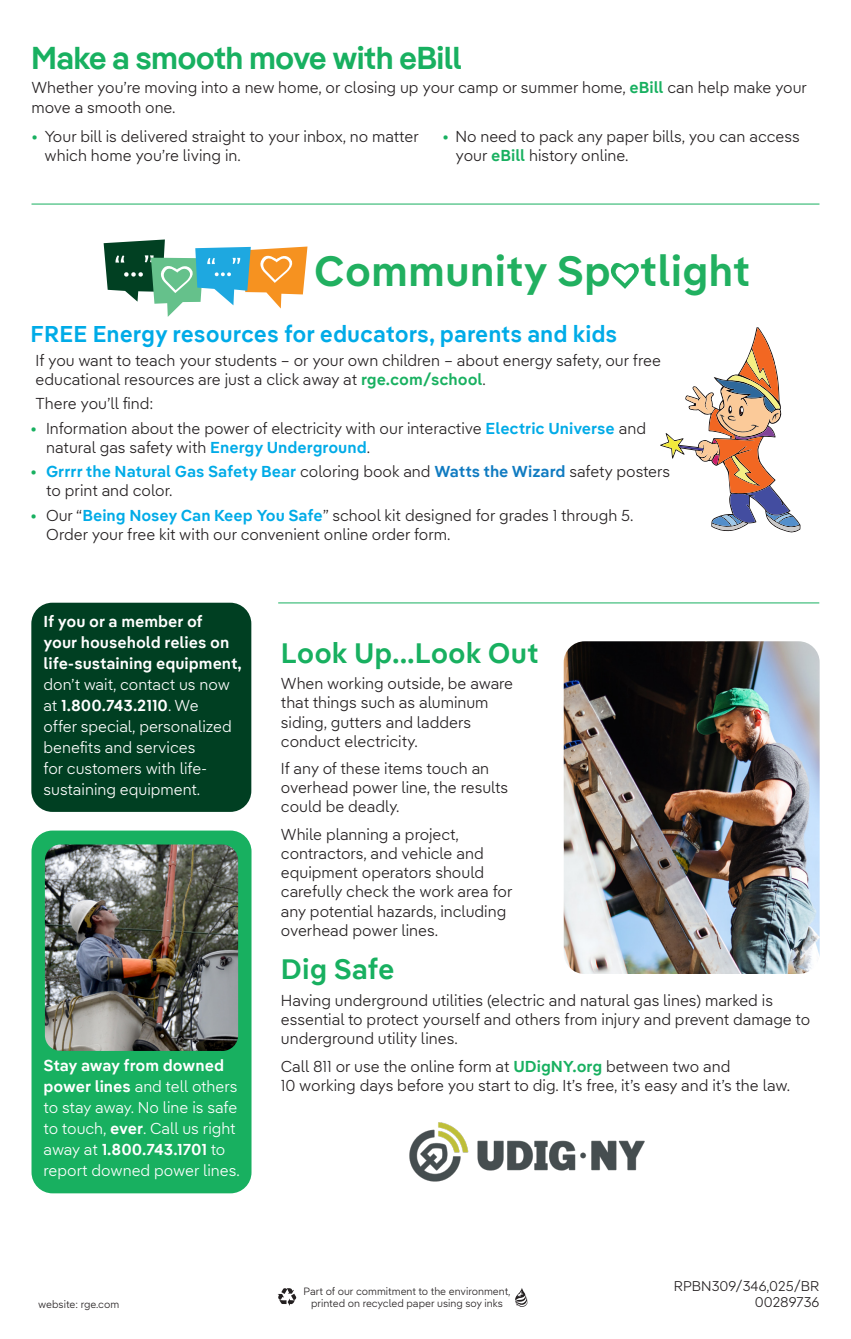
<style>
.page{position:relative;width:851px;height:1339px;background:#fff}
.page>*{position:absolute;margin:0;border:0;box-sizing:border-box;transform-origin:0 0}
.t1{font:700 42.35px "Iber Pangea Text Sm";color:#21b060}
.t2{font:700 31.5px "Iber Pangea Sm";color:#18b060}
.t3{font:700 28px "Iber Pangea Text Sm";color:#18b060}
.t4{font:700 22.75px "Iber Pangea Text Sm";color:#00abe7}
.t5{font:300 15.75px/19.2px "Iber Pangea Text";color:#231f20}
.t6{font:300 15.75px/21px "Iber Pangea Text";color:#fff}
.t7{font:700 15.75px/21px "Iber Pangea Text Sm";color:#fff}
.t8{font:700 15.75px "Iber Pangea Text Sm";color:#00abe7}
.t9{font:300 14px/16.8px "Iber Pangea Text";color:#231f20;text-align:right}
.t10{font:300 10.5px "Iber Pangea Text";color:#231f20}
.s1{font-family:"Iber Pangea Text Sm";font-weight:700;color:#18b060}
.s2{font-family:"Iber Pangea Text Sm";font-weight:700;color:#00abe7}
.s3{color:#18b060}
.s4{font-family:"Iber Pangea Text";font-weight:300;color:#231f20}
.s5{color:#107bc1}
.s6{font-family:"Iber Pangea Text";font-weight:300}
.s7{font-family:"Iber Pangea Text Sm";font-weight:700}
</style>
<div class="page">
<div style="left:32px;top:830px;width:219px;height:363px;background:#18b060;border-radius:21px"></div>
<svg style="left:278px;top:1288px;width:18px;height:17px"></svg>
<svg style="left:515px;top:1288px;width:13px;height:19px"></svg>
<div style="left:31px;top:603px;width:220px;height:209px;background:#003f22;border-radius:21px"></div>
<svg style="left:660px;top:327px;width:140px;height:205px"></svg>
<hr style="left:278px;top:603px;width:541px;height:1px;background:#18b060">
<svg style="left:104px;top:239px;width:203px;height:78px"></svg>
<svg style="left:610px;top:263px;width:29px;height:26px"></svg>
<img style="left:45px;top:844px;width:193px;height:207px">
<img style="left:409px;top:1122px;width:236px;height:60px">
<img style="left:563px;top:641px;width:256px;height:333px">
<hr style="left:32px;top:204px;width:787px;height:1px;background:#18b060">
<h2 class="t2" style="left:32px;top:35px;width:431px">Make a smooth move with eBill</h2>
<p class="t5" style="left:32px;top:77px;width:777px">Whether you’re moving into a new home, or closing up your camp or summer home, <span class="s1">eBill</span> can help make your move a smooth one.</p>
<p class="t5" style="left:455px;top:126px;width:345px;text-indent:-13px"><span class="s1">•</span> No need to pack any paper bills, you can access your <span class="s1">eBill</span> history online.</p>
<p class="t5" style="left:45px;top:126px;width:376px;text-indent:-13px"><span class="s1">•</span> Your bill is delivered straight to your inbox, no matter which home you’re living in.</p>
<h1 class="t1" style="left:314px;top:244px;width:438px">Community Sp tlight</h1>
<h3 class="t4" style="left:31px;top:316px;width:588px">FREE Energy resources for educators, parents and kids</h3>
<p class="t5" style="left:36px;top:350px;width:626px">If you want to teach your students – or your own children – about energy safety, our free educational resources are just a click away at <span class="s1">rge.com/school</span>.</p>
<p class="t5" style="left:36px;top:393px;width:119px">There you’ll find:</p>
<p class="t5" style="left:46px;top:418px;width:601px;text-indent:-16px"><span class="s1">•</span> Information about the power of electricity with our interactive <span class="s2">Electric Universe</span> and natural gas safety with <span class="s2">Energy Underground</span>.</p>
<p class="t8" style="left:31px;top:459px;width:641px"><span class="s3">•</span> Grrrr the Natural Gas Safety Bear <span class="s4">coloring book and</span> <span class="s5">Watts the Wizard</span> <span class="s4">safety posters</span></p>
<p class="t5" style="left:46px;top:480px;width:128px">to print and color.</p>
<p class="t5" style="left:46px;top:505px;width:588px;text-indent:-16px"><span class="s1">•</span> Our “<span class="s2">Being Nosey Can Keep You Safe</span>” school kit designed for grades 1 through 5.<br>Order your free kit with our convenient online order form.</p>
<p class="t7" style="left:44px;top:610px;width:200px">If you or a member of<br>your household relies on life-sustaining equipment,</p>
<p class="t6" style="left:44px;top:673px;width:188px">don’t wait, contact us now</p>
<p class="t7" style="left:44px;top:694px;width:156px"><span class="s6">at</span> 1.800.743.2110<span class="s6">. We</span></p>
<p class="t6" style="left:44px;top:715px;width:190px">offer special, personalized benefits and services<br>for customers with life&shy;sustaining equipment.</p>
<p class="t7" style="left:44px;top:1054px;width:182px">Stay away from downed</p>
<p class="t6" style="left:44px;top:1075px;width:195px;text-align:justify"><span class="s7">power lines</span> and tell others to stay away. No line is safe to touch, <span class="s7">ever</span>. Call us right</p>
<p class="t7" style="left:44px;top:1138px;width:183px"><span class="s6">away at</span> 1.800.743.1701 <span class="s6">to</span></p>
<p class="t6" style="left:44px;top:1159px;width:198px">report downed power lines.</p>
<h3 class="t3" style="left:281px;top:631px;width:259px">Look Up...Look Out</h3>
<p class="t5" style="left:281px;top:673px;width:234px">When working outside, be aware that things such as aluminum siding, gutters and ladders conduct electricity.</p>
<p class="t5" style="left:281px;top:758px;width:229px">If any of these items touch an overhead power line, the results could be deadly.</p>
<p class="t5" style="left:281px;top:823px;width:233px">While planning a project, contractors, and vehicle and equipment operators should carefully check the work area for any potential hazards, including overhead power lines.</p>
<h3 class="t3" style="left:281px;top:947px;width:115px">Dig Safe</h3>
<p class="t5" style="left:281px;top:990px;width:531px">Having underground utilities (electric and natural gas lines) marked is essential to protect yourself and others from injury and prevent damage to underground utility lines.</p>
<p class="t5" style="left:281px;top:1055px;width:510px">Call 811 or use the online form at <span class="s1">UDigNY.org</span> between two and<br>10 working days before you start to dig. It’s free, it’s easy and it’s the law.</p>
<p class="t10" style="left:303px;top:1283px;width:209px">Part of our commitment to the environment,</p>
<p class="t10" style="left:38px;top:1296px;width:83px">website: rge.com</p>
<p class="t10" style="left:311px;top:1296px;width:193px">printed on recycled paper using soy inks</p>
<p class="t9" style="left:674px;top:1276px;width:147px">RPBN309/346,025/BR<br>00289736</p>
</div>
